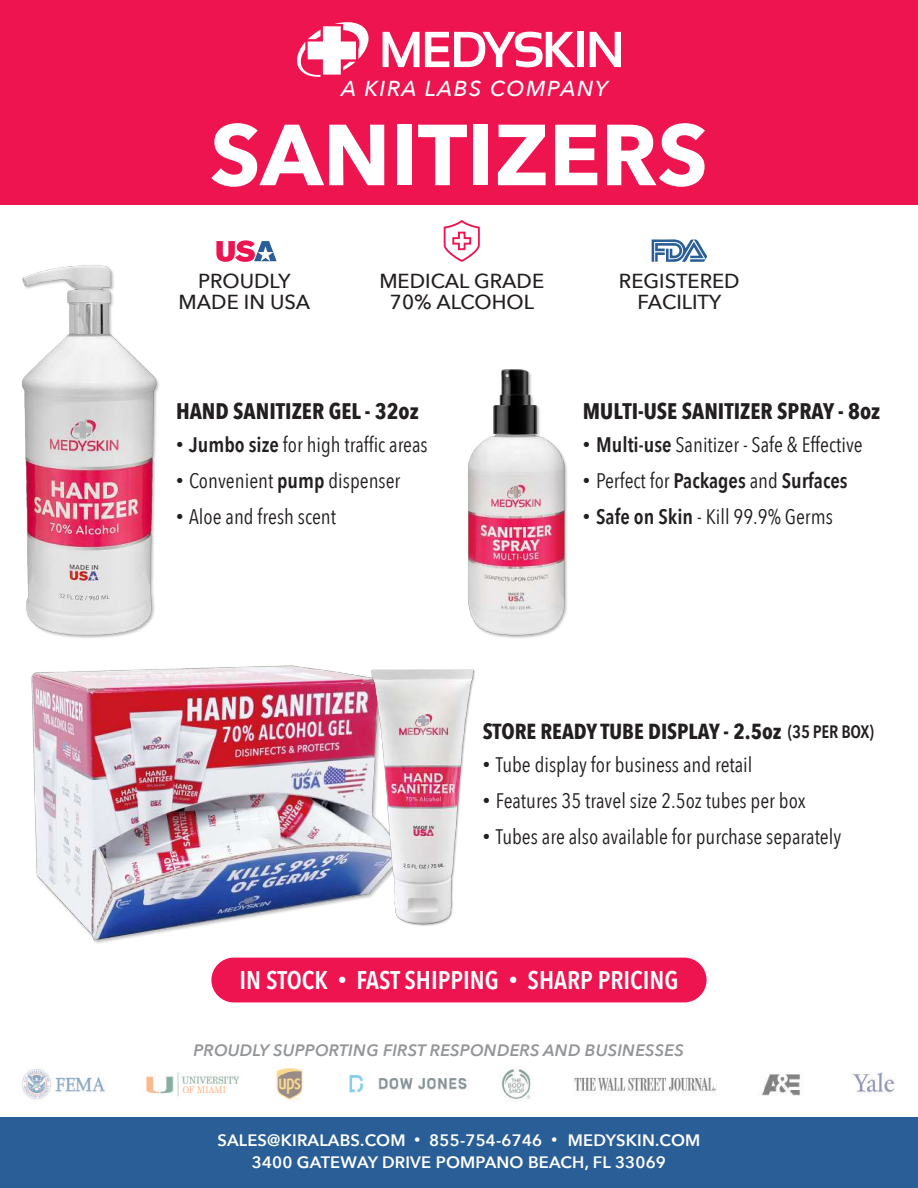
<style>
.page{position:relative;width:918px;height:1188px;background:#fff}
.page>*{position:absolute;margin:0;border:0;box-sizing:border-box;transform-origin:0 0}
.t1{font:700 85.5px "Avenir Next";color:#fff}
.t2{font:600 25.5px "Avenir Next Condensed";color:#fff}
.t3{font:700 22.5px "Avenir Next Condensed";color:#231f20}
.t4{font:700 21.75px "Avenir Next Condensed";color:#231f20}
.t5{font:italic 500 21.6px "Avenir Next";letter-spacing:.075em;color:#fff}
.t6{font:21px "Avenir Next Condensed";color:#231f20}
.t7{font:600 21px "Avenir Next Condensed";color:#231f20}
.t8{font:500 20.25px/21px "Avenir Next";color:#231f20;text-align:center}
.t9{font:600 18px "Avenir Next Condensed";letter-spacing:-.015em;color:#231f20}
.t10{font:600 16.5px/22.5px "Avenir Next";letter-spacing:.01em;color:#fff;text-align:center}
.t11{font:italic 600 16.5px "Avenir Next";letter-spacing:.01em;color:#939598}
.s1{font-family:"Arial"}
.s2{font-weight:600}
.s3{font-family:"Arial";font-weight:400}
.s4{font-weight:400}
.s5{font-family:"Arial";font-weight:400;font-size:18px}
</style>
<div class="page">
<div style="left:0;top:0;width:918px;height:205px;background:#ed1450"></div>
<svg style="left:383px;top:32px;width:192px;height:35px"></svg>
<div style="left:578px;top:32px;width:6px;height:35px;background:#fff"></div>
<svg style="left:590px;top:32px;width:31px;height:35px"></svg>
<svg style="left:297px;top:22px;width:72px;height:55px"></svg>
<div style="left:211px;top:958px;width:496px;height:44px;background:#ed1450;border-radius:22px"></div>
<svg style="left:652px;top:239px;width:55px;height:23px"></svg>
<svg style="left:443px;top:220px;width:37px;height:42px"></svg>
<svg style="left:216px;top:240px;width:61px;height:22px"></svg>
<div style="left:0;top:1117px;width:918px;height:70px;background:#2a5e96"></div>
<img style="left:22px;top:1067px;width:873px;height:34px">
<img style="left:22px;top:265px;width:137px;height:373px">
<img style="left:468px;top:369px;width:99px;height:269px">
<img style="left:31px;top:665px;width:340px;height:279px">
<img style="left:371px;top:669px;width:104px;height:257px">
<p class="t5" style="left:342px;top:70px;width:267px">A KIRA LABS COMPANY</p>
<h1 class="t1" style="left:210px;top:81px;width:499px">SANITIZERS</h1>
<p class="t8" style="left:179px;top:270px;width:133px">PROUDLY<br>MADE IN USA</p>
<p class="t8" style="left:619px;top:270px;width:122px">REGISTERED<br>FACILITY</p>
<p class="t8" style="left:379px;top:270px;width:166px">MEDICAL GRADE<br>70% ALCOHOL</p>
<p class="t3" style="left:176px;top:398px;width:244px">HAND SANITIZER GEL - 32oz</p>
<p class="t6" style="left:176px;top:427px;width:253px"><span class="s1">•</span> <span class="s2">Jumbo size</span> for high traffic areas</p>
<p class="t6" style="left:176px;top:463px;width:226px"><span class="s1">•</span> Convenient <span class="s2">pump</span> dispenser</p>
<p class="t6" style="left:176px;top:499px;width:162px"><span class="s1">•</span> Aloe and fresh scent</p>
<p class="t3" style="left:583px;top:398px;width:299px">MULTI-USE SANITIZER SPRAY - 8oz</p>
<p class="t6" style="left:583px;top:427px;width:281px"><span class="s1">•</span> <span class="s2">Multi-use</span> Sanitizer - Safe &amp; Effective</p>
<p class="t7" style="left:583px;top:463px;width:266px"><span class="s3">•</span> <span class="s4">Perfect for</span> Packages <span class="s4">and</span> Surfaces</p>
<p class="t6" style="left:583px;top:499px;width:251px"><span class="s1">•</span> <span class="s2">Safe on Skin</span> - Kill 99.9% Germs</p>
<p class="t4" style="left:483px;top:718px;width:300px">STORE READY TUBE DISPLAY - 2.5oz</p>
<p class="t6" style="left:483px;top:746px;width:271px"><span class="s1">•</span> Tube display for business and retail</p>
<p class="t6" style="left:483px;top:782px;width:325px"><span class="s1">•</span> Features 35 travel size 2.5oz tubes per box</p>
<p class="t6" style="left:483px;top:818px;width:360px"><span class="s1">•</span> Tubes are also available for purchase separately</p>
<p class="t9" style="left:788px;top:716px;width:88px">(35 PER BOX)</p>
<p class="t2" style="left:239px;top:958px;width:441px">IN STOCK <span class="s3">•</span> FAST SHIPPING <span class="s3">•</span> SHARP PRICING</p>
<p class="t11" style="left:193px;top:1036px;width:492px">PROUDLY SUPPORTING FIRST RESPONDERS AND BUSINESSES</p>
<p class="t10" style="left:217px;top:1128px;width:485px">SALES@KIRALABS.COM <span class="s5">•</span> 855-754-6746 <span class="s5">•</span> MEDYSKIN.COM<br>3400 GATEWAY DRIVE POMPANO BEACH, FL 33069</p>
</div>
